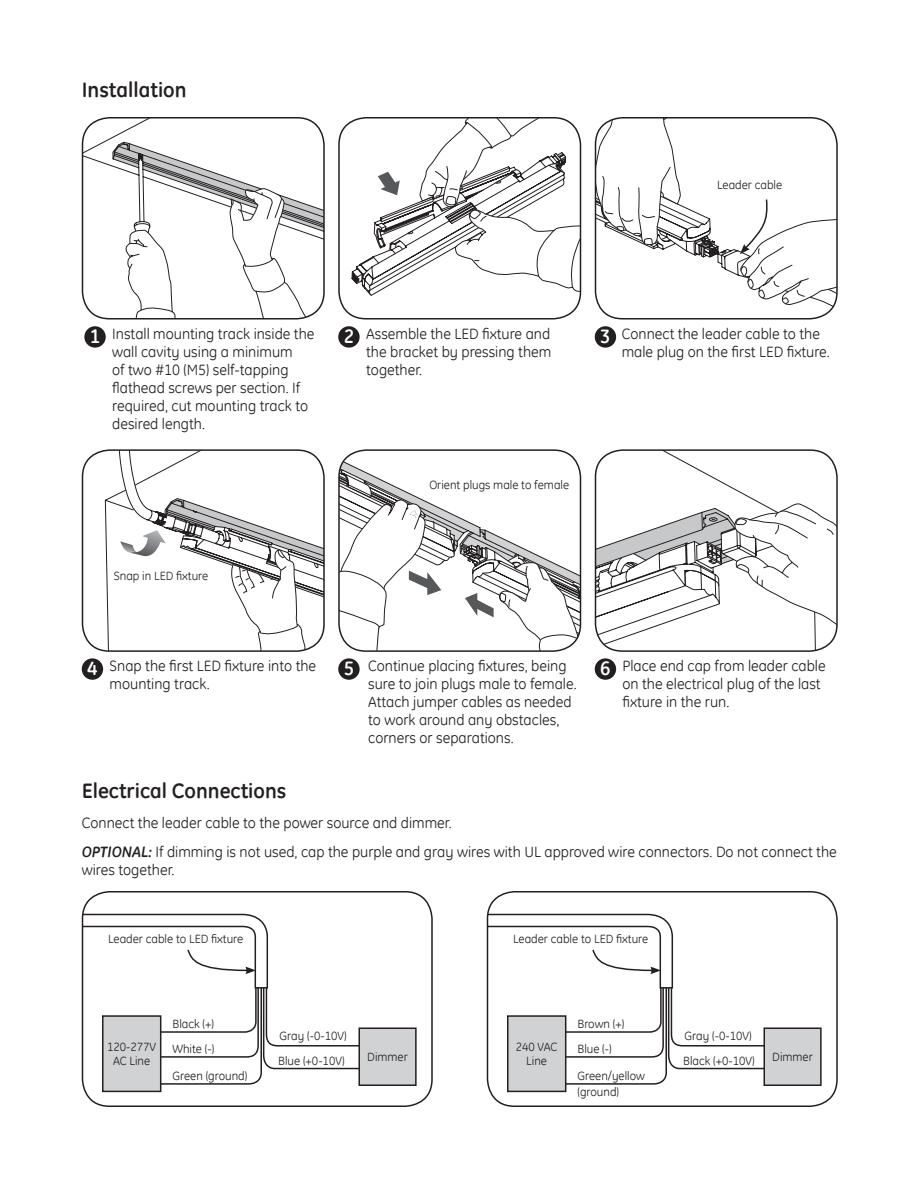
<style>
.page{position:relative;width:918px;height:1188px;background:#fff}
.page>*{position:absolute;margin:0;border:0;box-sizing:border-box;transform-origin:0 0}
.t1{font:700 21px "GE Inspira";color:#231f20}
.t2{font:700 19.5px "GE Inspira";color:#fff}
.t3{font:15px/18px "GE Inspira";color:#231f20}
.t4{font:12px/13.5px "GE Inspira";color:#231f20;text-align:center}
.s1{font-weight:700;font-style:italic}
</style>
<div class="page">
<div style="left:359px;top:1028px;width:57px;height:57px;background:#d1d2d4"></div>
<div style="left:358px;top:1027px;width:59px;height:59px;border:2px solid #231f20"></div>
<div style="left:103px;top:1016px;width:58px;height:75px;background:#d1d2d4"></div>
<div style="left:102px;top:1015px;width:59px;height:77px;border:2px solid #231f20"></div>
<svg style="left:85px;top:913px;width:291px;height:172px"></svg>
<div style="left:82px;top:891px;width:351px;height:216px;border:2px solid #231f20;border-radius:27px"></div>
<div style="left:764px;top:1028px;width:57px;height:57px;background:#d1d2d4"></div>
<div style="left:764px;top:1027px;width:58px;height:59px;border:2px solid #231f20"></div>
<div style="left:508px;top:1016px;width:58px;height:75px;background:#d1d2d4"></div>
<div style="left:507px;top:1015px;width:59px;height:77px;border:2px solid #231f20"></div>
<svg style="left:490px;top:913px;width:291px;height:172px"></svg>
<div style="left:487px;top:891px;width:351px;height:216px;border:2px solid #231f20;border-radius:27px"></div>
<svg style="left:82px;top:118px;width:241px;height:200px"></svg>
<svg style="left:113px;top:142px;width:211px;height:176px"></svg>
<div style="left:82px;top:117px;width:243px;height:203px;border:2px solid #231f20;border-radius:27px"></div>
<svg style="left:104px;top:494px;width:13px;height:155px"></svg>
<div style="left:82px;top:449px;width:243px;height:203px;border:2px solid #231f20;border-radius:27px"></div>
<div style="left:338px;top:117px;width:243px;height:203px;border:2px solid #231f20;border-radius:27px"></div>
<div style="left:84px;top:326px;width:22px;height:22px;background:#231f20;border-radius:50%"></div>
<div style="left:338px;top:326px;width:22px;height:22px;background:#231f20;border-radius:50%"></div>
<div style="left:82px;top:658px;width:21px;height:22px;background:#231f20;border-radius:50%"></div>
<div style="left:595px;top:326px;width:21px;height:22px;background:#231f20;border-radius:50%"></div>
<div style="left:338px;top:658px;width:22px;height:22px;background:#231f20;border-radius:50%"></div>
<div style="left:595px;top:658px;width:21px;height:22px;background:#231f20;border-radius:50%"></div>
<svg style="left:596px;top:129px;width:240px;height:189px"></svg>
<svg style="left:596px;top:118px;width:123px;height:179px"></svg>
<div style="left:595px;top:117px;width:243px;height:203px;border:2px solid #231f20;border-radius:27px"></div>
<svg style="left:740px;top:147px;width:97px;height:158px"></svg>
<svg style="left:339px;top:450px;width:241px;height:201px"></svg>
<svg style="left:351px;top:118px;width:229px;height:188px"></svg>
<svg style="left:596px;top:451px;width:225px;height:52px"></svg>
<svg style="left:596px;top:503px;width:241px;height:148px"></svg>
<div style="left:595px;top:449px;width:243px;height:203px;border:2px solid #231f20;border-radius:27px"></div>
<svg style="left:117px;top:450px;width:207px;height:201px"></svg>
<p class="t1" style="left:82px;top:76px;width:106px">Installation</p>
<p class="t4" style="left:717px;top:178px;width:67px">Leader cable</p>
<p class="t3" style="left:112px;top:324px;width:204px">Install mounting track inside the wall cavity using a minimum<br>of two #10 (M5) self-tapping flathead screws per section. If required, cut mounting track to desired length.</p>
<p class="t3" style="left:366px;top:324px;width:187px;text-align:justify">Assemble the LED fixture and the bracket by pressing them together.</p>
<p class="t2" style="left:90px;top:324px;width:12px">1</p>
<p class="t2" style="left:344px;top:324px;width:12px">2</p>
<p class="t4" style="left:429px;top:478px;width:141px">Orient plugs male to female</p>
<p class="t2" style="left:600px;top:324px;width:12px">3</p>
<p class="t3" style="left:622px;top:324px;width:210px">Connect the leader cable to the male plug on the first LED fixture.</p>
<p class="t4" style="left:114px;top:569px;width:96px">Snap in LED fixture</p>
<p class="t2" style="left:87px;top:656px;width:12px">4</p>
<p class="t3" style="left:110px;top:656px;width:208px">Snap the first LED fixture into the mounting track.</p>
<p class="t1" style="left:82px;top:777px;width:206px">Electrical Connections</p>
<p class="t3" style="left:368px;top:656px;width:210px">Continue placing fixtures, being sure to join plugs male to female.<br>Attach jumper cables as needed to work around any obstacles, corners or separations.</p>
<p class="t2" style="left:344px;top:656px;width:12px">5</p>
<p class="t2" style="left:600px;top:656px;width:12px">6</p>
<p class="t3" style="left:622px;top:656px;width:205px">Place end cap from leader cable on the electrical plug of the last fixture in the run.</p>
<p class="t3" style="left:82px;top:814px;width:371px">Connect the leader cable to the power source and dimmer.</p>
<p class="t3" style="left:82px;top:843px;width:757px"><span class="s1">OPTIONAL:</span> If dimming is not used, cap the purple and gray wires with UL approved wire connectors. Do not connect the wires together.</p>
<p class="t4" style="left:108px;top:932px;width:137px">Leader cable to LED fixture</p>
<p class="t4" style="left:513px;top:932px;width:137px">Leader cable to LED fixture</p>
<p class="t4" style="left:172px;top:1017px;width:43px">Black (+)</p>
<p class="t4" style="left:172px;top:1042px;width:43px">White (-)</p>
<p class="t4" style="left:172px;top:1069px;width:76px">Green (ground)</p>
<p class="t4" style="left:279px;top:1029px;width:69px">Gray (-0-10V)</p>
<p class="t4" style="left:278px;top:1054px;width:68px">Blue (+0-10V)</p>
<p class="t4" style="left:107px;top:1040px;width:51px">120-277V<br>AC Line</p>
<p class="t4" style="left:367px;top:1050px;width:42px">Dimmer</p>
<p class="t4" style="left:578px;top:1016px;width:48px">Brown (+)</p>
<p class="t4" style="left:578px;top:1042px;width:36px">Blue (-)</p>
<p class="t4" style="left:578px;top:1067px;width:69px;line-height:16.5px;text-align:left">Green/yellow (ground)</p>
<p class="t4" style="left:684px;top:1029px;width:69px">Gray (-0-10V)</p>
<p class="t4" style="left:683px;top:1054px;width:73px">Black (+0-10V)</p>
<p class="t4" style="left:516px;top:1040px;width:43px">240 VAC<br>Line</p>
<p class="t4" style="left:772px;top:1050px;width:42px">Dimmer</p>
</div>
